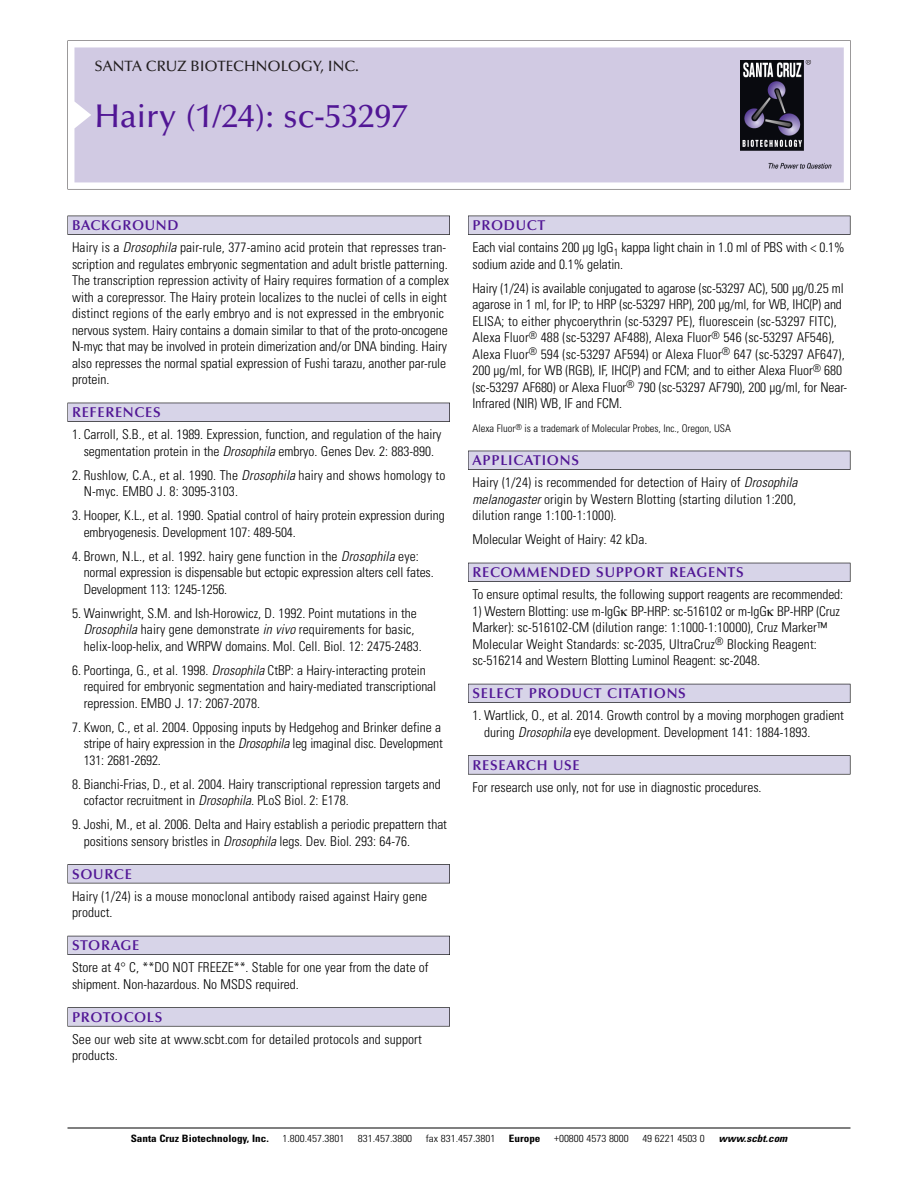
<style>
.page{position:relative;width:918px;height:1188px;background:#fff}
.page>*{position:absolute;margin:0;border:0;box-sizing:border-box;transform-origin:0 0}
.t1{font:500 33px "Optima";color:#511695}
.t2{font:500 15px "Optima";color:#231f20}
.t3{font:600 14.25px "Optima";letter-spacing:.05em;color:#511695}
.t4{font:300 condensed 13.5px/16.5px "Univers";color:#000}
.t5{font:300 condensed 10.5px "Univers";color:#000}
.t6{font:300 condensed 10.2px "Univers";color:#000;scale:1.1 1}
.t7{font:700 condensed 10.2px "Univers";color:#000;scale:1.1 1}
.t8{font:italic 700 condensed 10.2px "Univers";color:#000;scale:1.1 1}
.s1{font-style:italic}
</style>
<div class="page">
<svg style="left:68px;top:40px;width:783px;height:149px"></svg>
<div style="left:74px;top:47px;width:770px;height:135px;background:#d1cae3"></div>
<img style="left:741px;top:60px;width:90px;height:108px">
<div style="left:68px;top:216px;width:382px;height:19px;background:#535256"></div>
<div style="left:68px;top:216px;width:381px;height:18px;background:#d7d4e8"></div>
<div style="left:68px;top:403px;width:382px;height:19px;background:#525156"></div>
<div style="left:68px;top:403px;width:381px;height:18px;background:#d7d4e8"></div>
<div style="left:68px;top:864px;width:382px;height:19px;background:#545357"></div>
<div style="left:68px;top:865px;width:381px;height:18px;background:#d7d4e8"></div>
<div style="left:68px;top:936px;width:382px;height:19px;background:#535259"></div>
<div style="left:68px;top:936px;width:381px;height:18px;background:#d7d4e8"></div>
<svg style="left:68px;top:1007px;width:382px;height:20px"></svg>
<div style="left:68px;top:1008px;width:381px;height:18px;background:#d7d4e8"></div>
<div style="left:468px;top:216px;width:382px;height:19px;background:#535256"></div>
<div style="left:468px;top:216px;width:382px;height:18px;background:#d7d4e8"></div>
<div style="left:468px;top:451px;width:382px;height:19px;background:#525156"></div>
<div style="left:468px;top:451px;width:382px;height:18px;background:#d7d4e8"></div>
<div style="left:468px;top:563px;width:382px;height:19px;background:#515057"></div>
<div style="left:468px;top:563px;width:382px;height:18px;background:#d7d4e8"></div>
<div style="left:468px;top:684px;width:382px;height:19px;background:#535259"></div>
<div style="left:468px;top:684px;width:382px;height:18px;background:#d7d4e8"></div>
<svg style="left:468px;top:755px;width:382px;height:20px"></svg>
<div style="left:468px;top:756px;width:382px;height:18px;background:#d7d4e8"></div>
<hr style="left:68px;top:1128px;width:782px;height:1px;background:#000">
<p class="t2" style="left:94px;top:60px;width:266px">SANTA CRUZ BIOTECHNOLOGY, INC.</p>
<p class="t1" style="left:94px;top:102px;width:315px">Hairy (1/24): sc-53297</p>
<p class="t3" style="left:72px;top:219px;width:108px">BACKGROUND</p>
<p class="t4" style="left:72px;top:240px;width:379px">Hairy is a <span class="s1">Drosophila</span> pair-rule, 377-amino acid protein that represses tran&shy;scription and regulates embryonic segmentation and adult bristle patterning.<br>The transcription repression activity of Hairy requires formation of a complex with a corepressor. The Hairy protein localizes to the nuclei of cells in eight distinct regions of the early embryo and is not expressed in the embryonic nervous system. Hairy contains a domain similar to that of the proto-oncogene N-myc that may be involved in protein dimerization and/or DNA binding. Hairy also represses the normal spatial expression of Fushi tarazu, another par-rule protein.</p>
<p class="t3" style="left:72px;top:406px;width:90px">REFERENCES</p>
<p class="t4" style="left:72px;top:427px;width:371px;text-align:center">1. Carroll, S.B., et al. 1989. Expression, function, and regulation of the hairy segmentation protein in the <span class="s1">Drosophila</span> embryo. Genes Dev. 2: 883-890.</p>
<p class="t4" style="left:84px;top:468px;width:363px;text-indent:-12px">2. Rushlow, C.A., et al. 1990. The <span class="s1">Drosophila</span> hairy and shows homology to<br>N-myc. EMBO J. 8: 3095-3103.</p>
<p class="t4" style="left:84px;top:508px;width:363px;text-indent:-12px">3. Hooper, K.L., et al. 1990. Spatial control of hairy protein expression during embryogenesis. Development 107: 489-504.</p>
<p class="t4" style="left:84px;top:549px;width:351px;text-indent:-12px">4. Brown, N.L., et al. 1992. hairy gene function in the <span class="s1">Drosophila</span> eye: normal expression is dispensable but ectopic expression alters cell fates.<br>Development 113: 1245-1256.</p>
<p class="t4" style="left:84px;top:606px;width:340px;text-indent:-12px">5. Wainwright, S.M. and Ish-Horowicz, D. 1992. Point mutations in the<br><span class="s1">Drosophila</span> hairy gene demonstrate <span class="s1">in vivo</span> requirements for basic, helix-loop-helix, and WRPW domains. Mol. Cell. Biol. 12: 2475-2483.</p>
<p class="t4" style="left:84px;top:663px;width:354px;text-indent:-12px">6. Poortinga, G., et al. 1998. <span class="s1">Drosophila</span> CtBP: a Hairy-interacting protein required for embryonic segmentation and hairy-mediated transcriptional repression. EMBO J. 17: 2067-2078.</p>
<p class="t4" style="left:84px;top:720px;width:361px;text-indent:-12px">7. Kwon, C., et al. 2004. Opposing inputs by Hedgehog and Brinker define a stripe of hairy expression in the <span class="s1">Drosophila</span> leg imaginal disc. Development<br>131: 2681-2692.</p>
<p class="t4" style="left:84px;top:777px;width:359px;text-indent:-12px">8. Bianchi-Frias, D., et al. 2004. Hairy transcriptional repression targets and cofactor recruitment in <span class="s1">Drosophila.</span>PLoS Biol. 2: E178.</p>
<p class="t4" style="left:84px;top:817px;width:365px;text-indent:-12px">9. Joshi, M., et al. 2006. Delta and Hairy establish a periodic prepattern that positions sensory bristles in <span class="s1">Drosophila</span> legs. Dev. Biol. 293: 64-76.</p>
<p class="t3" style="left:72px;top:868px;width:61px">SOURCE</p>
<p class="t4" style="left:72px;top:889px;width:357px">Hairy (1/24) is a mouse monoclonal antibody raised against Hairy gene product.</p>
<p class="t3" style="left:72px;top:939px;width:69px">STORAGE</p>
<p class="t4" style="left:72px;top:961px;width:358px">Store at 4° C, **DO NOT FREEZE**. Stable for one year from the date of shipment. Non-hazardous. No MSDS required.</p>
<p class="t3" style="left:72px;top:1011px;width:92px">PROTOCOLS</p>
<p class="t4" style="left:72px;top:1032px;width:351px">See our web site at www.scbt.com for detailed protocols and support products.</p>
<p class="t3" style="left:473px;top:219px;width:74px">PRODUCT</p>
<p class="t4" style="left:473px;top:240px;width:374px">Each vial contains 200 µg IgG<sub>1</sub> kappa light chain in 1.0 ml of PBS with &lt; 0.1% sodium azide and 0.1% gelatin.</p>
<p class="t4" style="left:473px;top:281px;width:376px">Hairy (1/24) is available conjugated to agarose (sc-53297 AC), 500 µg/0.25 ml agarose in 1 ml, for IP; to HRP (sc-53297 HRP), 200 µg/ml, for WB, IHC(P) and ELISA; to either phycoerythrin (sc-53297 PE), fluorescein (sc-53297 FITC), Alexa Fluor<sup>®</sup> 488 (sc-53297 AF488), Alexa Fluor<sup>®</sup> 546 (sc-53297 AF546), Alexa Fluor<sup>®</sup> 594 (sc-53297 AF594) or Alexa Fluor<sup>®</sup> 647 (sc-53297 AF647), 200 µg/ml, for WB (RGB), IF, IHC(P) and FCM; and to either Alexa Fluor<sup>®</sup> 680 (sc-53297 AF680) or Alexa Fluor<sup>®</sup> 790 (sc-53297 AF790), 200 µg/ml, for Near-Infrared (NIR) WB, IF and FCM.</p>
<p class="t5" style="left:473px;top:424px;width:260px">Alexa Fluor<sup>®</sup> is a trademark of Molecular Probes, Inc., Oregon, USA</p>
<p class="t3" style="left:473px;top:454px;width:108px">APPLICATIONS</p>
<p class="t4" style="left:473px;top:475px;width:329px">Hairy (1/24) is recommended for detection of Hairy of <span class="s1">Drosophila melanogaster</span> origin by Western Blotting (starting dilution 1:200, dilution range 1:100-1:1000).</p>
<p class="t4" style="left:473px;top:532px;width:176px">Molecular Weight of Hairy: 42 kDa.</p>
<p class="t3" style="left:473px;top:566px;width:273px">RECOMMENDED SUPPORT REAGENTS</p>
<p class="t4" style="left:473px;top:588px;width:372px">To ensure optimal results, the following support reagents are recommended:</p>
<p class="t4" style="left:473px;top:604px;width:369px">1) Western Blotting: use m-IgG BP-HRP: sc-516102 or m-IgG BP-HRP (Cruz Marker): sc-516102-CM (dilution range: 1:1000-1:10000), Cruz Marker™ Molecular Weight Standards: sc-2035, UltraCruz<sup>®</sup> Blocking Reagent: sc-516214 and Western Blotting Luminol Reagent: sc-2048.</p>
<p class="t3" style="left:473px;top:687px;width:215px">SELECT PRODUCT CITATIONS</p>
<p class="t4" style="left:484px;top:709px;width:361px;text-indent:-12px">1. Wartlick, O., et al. 2014. Growth control by a moving morphogen gradient during <span class="s1">Drosophila</span> eye development. Development 141: 1884-1893.</p>
<p class="t3" style="left:473px;top:759px;width:109px">RESEARCH USE</p>
<p class="t4" style="left:473px;top:780px;width:291px">For research use only, not for use in diagnostic procedures.</p>
<p class="t7" style="left:131px;top:1135px;width:127px">Santa Cruz Biotechnology, Inc.</p>
<p class="t6" style="left:282px;top:1135px;width:58px">1.800.457.3801</p>
<p class="t6" style="left:358px;top:1135px;width:51px">831.457.3800</p>
<p class="t6" style="left:426px;top:1135px;width:65px">fax 831.457.3801</p>
<p class="t7" style="left:509px;top:1135px;width:30px">Europe</p>
<p class="t6" style="left:554px;top:1135px;width:69px">+00800 4573 8000</p>
<p class="t6" style="left:642px;top:1135px;width:58px">49 6221 4503 0</p>
<p class="t8" style="left:719px;top:1135px;width:66px">www.scbt.com</p>
</div>
